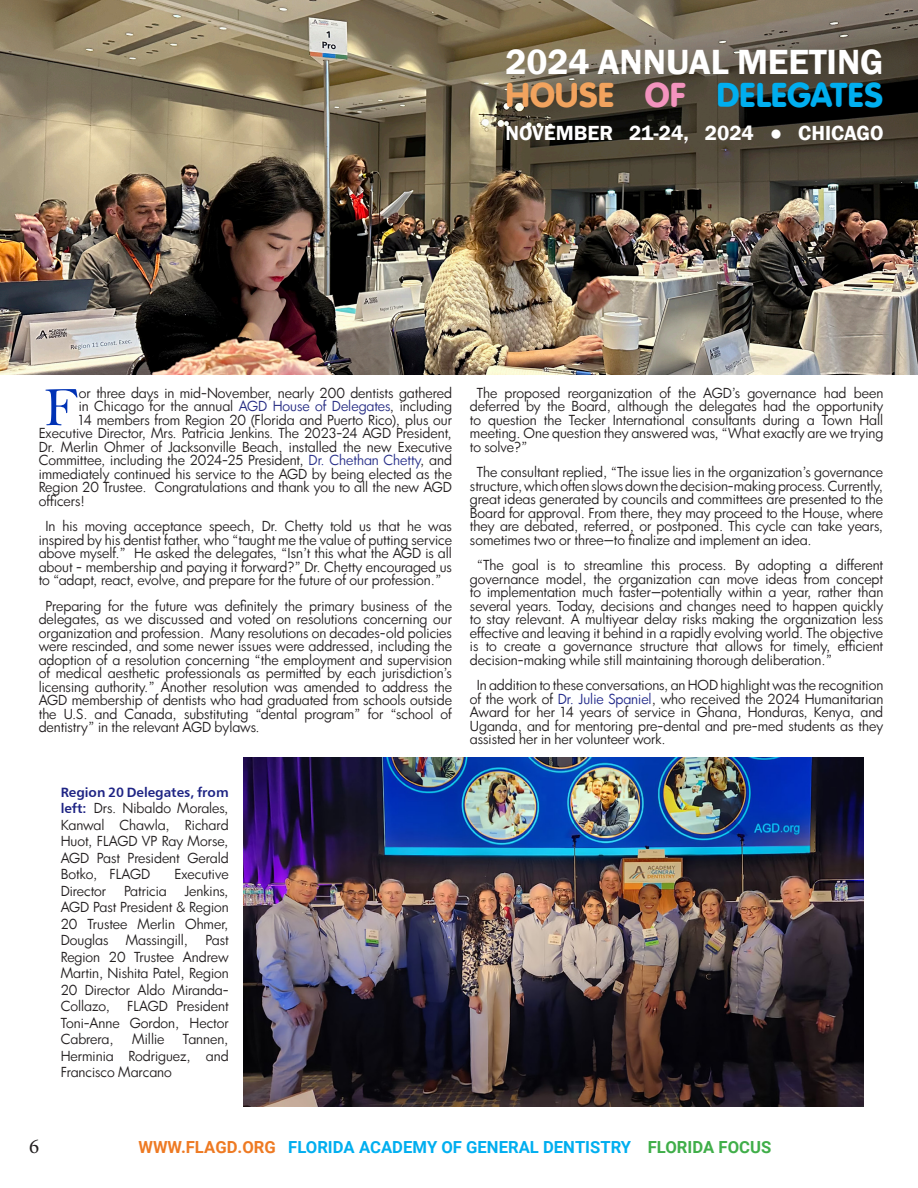
<style>
.page{position:relative;width:918px;height:1188px;background:#fff}
.page>*{position:absolute;margin:0;border:0;box-sizing:border-box;transform-origin:0 0}
.Subheading__Wiedmann_article{font:56.1px "Bell";color:#0032b5}
.Subheading__Wiedmann_article-2{font:600 36px "Franklin Gothic";color:#fff}
.Subheading__Wiedmann_article-3{font:36px "VAG Rundschrift D";color:#00aeef}
.Subheading__Wiedmann_article-4{font:600 21px "Franklin Gothic";color:#fff}
.t1{font:21px "Minion Pro";color:#231f20}
.t2{font:700 16.65px "Roboto";color:#00aeef}
.Subheading__Wiedmann_article-5{font:13.5px/13.5px "Luz Sans";color:#231f20;text-align:justify}
.s1{color:#f2a35e}
.s2{color:#f393be}
.s3{color:#242a82}
.s4{color:#272e89}
.s5{font-family:"Humanist 777 BT Bold B";color:#1e2484}
.s6{color:#1e2688}
.s7{color:#ee7a23}
.s8{color:#40ae49}
</style>
<div class="page">
<img style="left:244px;top:757px;width:620px;height:350px">
<img style="left:0;top:0;width:918px;height:375px">
<p class="Subheading__Wiedmann_article-2" style="left:505px;top:40px;width:379px">2024 ANNUAL MEETING</p>
<p class="Subheading__Wiedmann_article-3" style="left:505px;top:74px;width:379px"><span class="s1">HOUSE</span> <span class="s2">OF</span> DELEGATES</p>
<p class="Subheading__Wiedmann_article-4" style="left:505px;top:120px;width:380px">NOVEMBER 21-24, 2024 ● CHICAGO</p>
<p class="Subheading__Wiedmann_article" style="left:44px;top:374px;width:37px">F</p>
<p class="Subheading__Wiedmann_article-5" style="left:79px;top:386px;width:375px">or three days in mid-November, nearly 200 dentists gathered</p>
<p class="Subheading__Wiedmann_article-5" style="left:79px;top:400px;width:375px">in Chicago for the annual <span class="s3">AGD House of Delegates</span>, including</p>
<p class="Subheading__Wiedmann_article-5" style="left:79px;top:413px;width:375px">14 members from Region 20 (Florida and Puerto Rico), plus our</p>
<p class="Subheading__Wiedmann_article-5" style="left:39px;top:427px;width:415px">Executive Director, Mrs. Patricia Jenkins. The 2023-24 AGD President,</p>
<p class="Subheading__Wiedmann_article-5" style="left:39px;top:440px;width:415px">Dr. Merlin Ohmer of Jacksonville Beach, installed the new Executive</p>
<p class="Subheading__Wiedmann_article-5" style="left:39px;top:454px;width:415px">Committee, including the 2024-25 President, <span class="s4">Dr. Chethan Chetty</span>, and</p>
<p class="Subheading__Wiedmann_article-5" style="left:39px;top:467px;width:415px">immediately continued his service to the AGD by being elected as the</p>
<p class="Subheading__Wiedmann_article-5" style="left:39px;top:481px;width:415px">Region 20 Trustee. Congratulations and thank you to all the new AGD</p>
<p class="Subheading__Wiedmann_article-5" style="left:39px;top:494px;width:48px">officers!</p>
<p class="Subheading__Wiedmann_article-5" style="left:39px;top:520px;width:415px;text-indent:7px">In his moving acceptance speech, Dr. Chetty told us that he was inspired by his dentist father, who “taught me the value of putting service above myself.” He asked the delegates, “Isn’t this what the AGD is all about - membership and paying it forward?” Dr. Chetty encouraged us to “adapt, react, evolve, and prepare for the future of our profession.”</p>
<p class="Subheading__Wiedmann_article-5" style="left:39px;top:599px;width:415px;text-indent:7px">Preparing for the future was definitely the primary business of the delegates, as we discussed and voted on resolutions concerning our organization and profession. Many resolutions on decades-old policies were rescinded, and some newer issues were addressed, including the adoption of a resolution concerning “the employment and supervision of medical aesthetic professionals as permitted by each jurisdiction’s licensing authority.” Another resolution was amended to address the AGD membership of dentists who had graduated from schools outside the U.S. and Canada, substituting “dental program” for “school of dentistry” in the relevant AGD bylaws.</p>
<p class="Subheading__Wiedmann_article-5" style="left:61px;top:784px;width:169px;line-height:16.5px"><span class="s5">Region 20 Delegates, from left:</span> Drs. Nibaldo Morales, Kanwal Chawla, Richard Huot, FLAGD VP Ray Morse, AGD Past President Gerald Botko, FLAGD</p>
<p class="Subheading__Wiedmann_article-5" style="left:175px;top:868px;width:56px">Executive</p>
<p class="Subheading__Wiedmann_article-5" style="left:61px;top:883px;width:169px;line-height:16.5px;text-indent:124px">Jenkins, AGD Past President &amp; Region 20 Trustee Merlin Ohmer, Douglas</p>
<p class="Subheading__Wiedmann_article-5" style="left:61px;top:884px;width:47px">Director</p>
<p class="Subheading__Wiedmann_article-5" style="left:124px;top:884px;width:44px">Patricia</p>
<p class="Subheading__Wiedmann_article-5" style="left:126px;top:934px;width:64px">Massingill,</p>
<p class="Subheading__Wiedmann_article-5" style="left:61px;top:932px;width:169px;line-height:16.5px;text-indent:145px">Past Region 20 Trustee Andrew Martin, Nishita Patel, Region 20 Director Aldo Miranda-Collazo,</p>
<p class="Subheading__Wiedmann_article-5" style="left:61px;top:998px;width:169px;line-height:16.5px;text-indent:66px">FLAGD President Toni-Anne Gordon, Hector Cabrera,</p>
<p class="Subheading__Wiedmann_article-5" style="left:132px;top:1033px;width:34px">Millie</p>
<p class="Subheading__Wiedmann_article-5" style="left:61px;top:1031px;width:169px;line-height:16.5px;text-indent:122px">Tannen, Herminia Rodriguez, and Francisco Marcano</p>
<p class="Subheading__Wiedmann_article-5" style="left:470px;top:386px;width:415px;text-indent:7px">The proposed reorganization of the AGD’s governance had been deferred by the Board, although the delegates had the opportunity to question the Tecker International consultants during a Town Hall meeting. One question they answered was, “What exactly are we trying to solve?”</p>
<p class="Subheading__Wiedmann_article-5" style="left:470px;top:466px;width:415px;text-indent:7px">The consultant replied, “The issue lies in the organization’s governance structure, which often slows down the decision-making process. Currently, great ideas generated by councils and committees are presented to the Board for approval. From there, they may proceed to the House, where they are debated, referred, or postponed. This cycle can take years, sometimes two or three—to finalize and implement an idea.</p>
<p class="Subheading__Wiedmann_article-5" style="left:470px;top:559px;width:415px;text-indent:7px">“The goal is to streamline this process. By adopting a different governance model, the organization can move ideas from concept to implementation much faster—potentially within a year, rather than several years. Today, decisions and changes need to happen quickly to stay relevant. A multiyear delay risks making the organization less effective and leaving it behind in a rapidly evolving world. The objective is to create a governance structure that allows for timely, efficient decision-making while still maintaining thorough deliberation.”</p>
<p class="Subheading__Wiedmann_article-5" style="left:470px;top:679px;width:415px;text-indent:7px">In addition to these conversations, an HOD highlight was the recognition of the work of <span class="s6">Dr. Julie Spaniel</span>, who received the 2024 Humanitarian Award for her 14 years of service in Ghana, Honduras, Kenya, and Uganda, and for mentoring pre-dental and pre-med students as they assisted her in her volunteer work.</p>
<h3 class="t1" style="left:29px;top:1132px;width:12px">6</h3>
<p class="t2" style="left:138px;top:1136px;width:634px"><span class="s7">WWW.FLAGD.ORG</span> FLORIDA ACADEMY OF GENERAL DENTISTRY <span class="s8">FLORIDA FOCUS</span></p>
</div>
